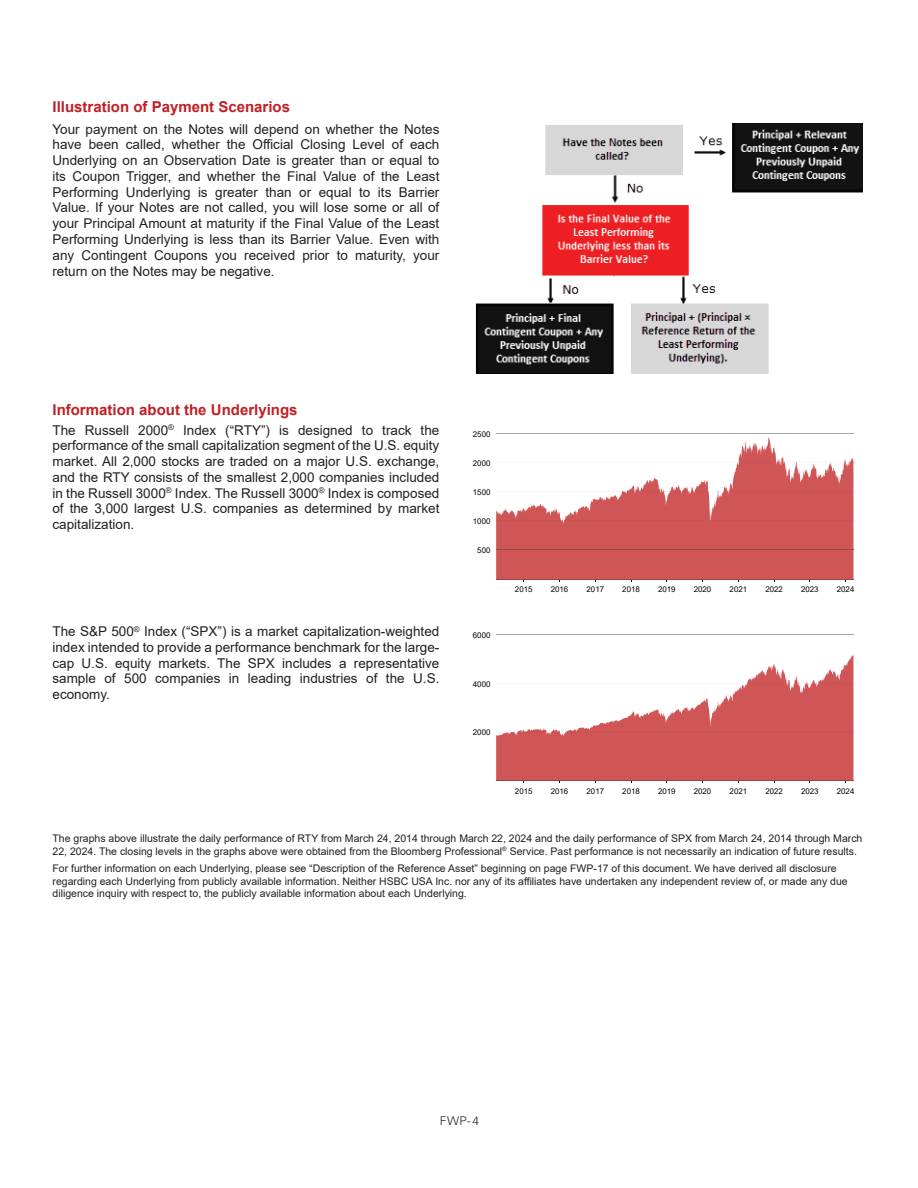
<style>
.page{position:relative;width:918px;height:1188px;background:#fff}
.page>*{position:absolute;margin:0;border:0;box-sizing:border-box;transform-origin:0 0}
.t1{font:700 15px "Arial";color:#c02025}
.t2{font:13.5px/15.8px "Arial";color:#231f20;text-align:justify}
.t3{font:300 12px "Univers";color:#231f20}
.t4{font:10.5px/12.8px "Arial";color:#231f20}
.t5{font:7.95px "Arial";color:#040503}
</style>
<div class="page">
<img style="left:476px;top:124px;width:386px;height:250px">
<hr style="left:496px;top:579px;width:357px;height:1px;background:#040503">
<svg style="left:496px;top:437px;width:357px;height:142px;fill:#cf5556"></svg>
<hr style="left:496px;top:550px;width:357px;height:1px;background:#934746">
<hr style="left:710px;top:521px;width:143px;height:1px;background:#934746">
<svg style="left:561px;top:521px;width:149px;height:1px"></svg>
<hr style="left:496px;top:521px;width:65px;height:1px;background:#934746">
<svg style="left:496px;top:492px;width:357px;height:1px"></svg>
<svg style="left:496px;top:463px;width:357px;height:1px"></svg>
<svg style="left:496px;top:433px;width:357px;height:1px"></svg>
<hr style="left:496px;top:781px;width:357px;height:1px;background:#040503">
<svg style="left:496px;top:655px;width:357px;height:126px;fill:#cf5556"></svg>
<svg style="left:496px;top:732px;width:357px;height:1px"></svg>
<svg style="left:496px;top:683px;width:357px;height:1px"></svg>
<p class="t1" style="left:52px;top:96px;width:239px">Illustration of Payment Scenarios</p>
<p class="t2" style="left:52px;top:121px;width:388px">Your payment on the Notes will depend on whether the Notes have been called, whether the Official Closing Level of each Underlying on an Observation Date is greater than or equal to its Coupon Trigger, and whether the Final Value of the Least Performing Underlying is greater than or equal to its Barrier Value. If your Notes are not called, you will lose some or all of your Principal Amount at maturity if the Final Value of the Least Performing Underlying is less than its Barrier Value. Even with any Contingent Coupons you received prior to maturity, your return on the Notes may be negative.</p>
<p class="t1" style="left:52px;top:399px;width:247px">Information about the Underlyings</p>
<p class="t2" style="left:52px;top:422px;width:388px">The Russell 2000<sup>®</sup> Index (“RTY”) is designed to track the performance of the small capitalization segment of the U.S. equity market. All 2,000 stocks are traded on a major U.S. exchange, and the RTY consists of the smallest 2,000 companies included in the Russell 3000<sup>®</sup> Index. The Russell 3000<sup>®</sup> Index is composed of the 3,000 largest U.S. companies as determined by market capitalization.</p>
<p class="t2" style="left:52px;top:623px;width:388px">The S&amp;P 500<sup>®</sup> Index (“SPX”) is a market capitalization-weighted index intended to provide a performance benchmark for the large&shy;cap U.S. equity markets. The SPX includes a representative sample of 500 companies in leading industries of the U.S. economy.</p>
<p class="t5" style="left:473px;top:428px;width:19px">2500</p>
<p class="t5" style="left:473px;top:457px;width:19px">2000</p>
<p class="t5" style="left:473px;top:487px;width:19px">1500</p>
<p class="t5" style="left:473px;top:516px;width:19px">1000</p>
<p class="t5" style="left:477px;top:545px;width:15px">500</p>
<p class="t5" style="left:473px;top:630px;width:19px">6000</p>
<p class="t5" style="left:473px;top:678px;width:19px">4000</p>
<p class="t5" style="left:473px;top:727px;width:19px">2000</p>
<p class="t5" style="left:515px;top:584px;width:19px">2015</p>
<p class="t5" style="left:551px;top:584px;width:19px">2016</p>
<p class="t5" style="left:587px;top:584px;width:19px">2017</p>
<p class="t5" style="left:622px;top:584px;width:19px">2018</p>
<p class="t5" style="left:658px;top:584px;width:19px">2019</p>
<p class="t5" style="left:694px;top:584px;width:19px">2020</p>
<p class="t5" style="left:730px;top:584px;width:19px">2021</p>
<p class="t5" style="left:765px;top:584px;width:19px">2022</p>
<p class="t5" style="left:801px;top:584px;width:19px">2023</p>
<p class="t5" style="left:837px;top:584px;width:19px">2024</p>
<p class="t5" style="left:515px;top:785px;width:19px">2015</p>
<p class="t5" style="left:551px;top:785px;width:19px">2016</p>
<p class="t5" style="left:587px;top:785px;width:19px">2017</p>
<p class="t5" style="left:622px;top:785px;width:19px">2018</p>
<p class="t5" style="left:658px;top:785px;width:19px">2019</p>
<p class="t5" style="left:694px;top:785px;width:19px">2020</p>
<p class="t5" style="left:730px;top:785px;width:19px">2021</p>
<p class="t5" style="left:765px;top:785px;width:19px">2022</p>
<p class="t5" style="left:801px;top:785px;width:19px">2023</p>
<p class="t5" style="left:837px;top:785px;width:19px">2024</p>
<p class="t4" style="left:52px;top:832px;width:811px">The graphs above illustrate the daily performance of RTY from March 24, 2014 through March 22, 2024 and the daily performance of SPX from March 24, 2014 through March<br>22, 2024. The closing levels in the graphs above were obtained from the Bloomberg Professional<sup>®</sup> Service. Past performance is not necessarily an indication of future results.</p>
<p class="t4" style="left:53px;top:862px;width:797px">For further information on each Underlying, please see “Description of the Reference Asset” beginning on page FWP-17 of this document. We have derived all disclosure regarding each Underlying from publicly available information. Neither HSBC USA Inc. nor any of its affiliates have undertaken any independent review of, or made any due diligence inquiry with respect to, the publicly available information about each Underlying.</p>
<p class="t3" style="left:440px;top:1114px;width:41px">FWP- 4</p>
</div>
